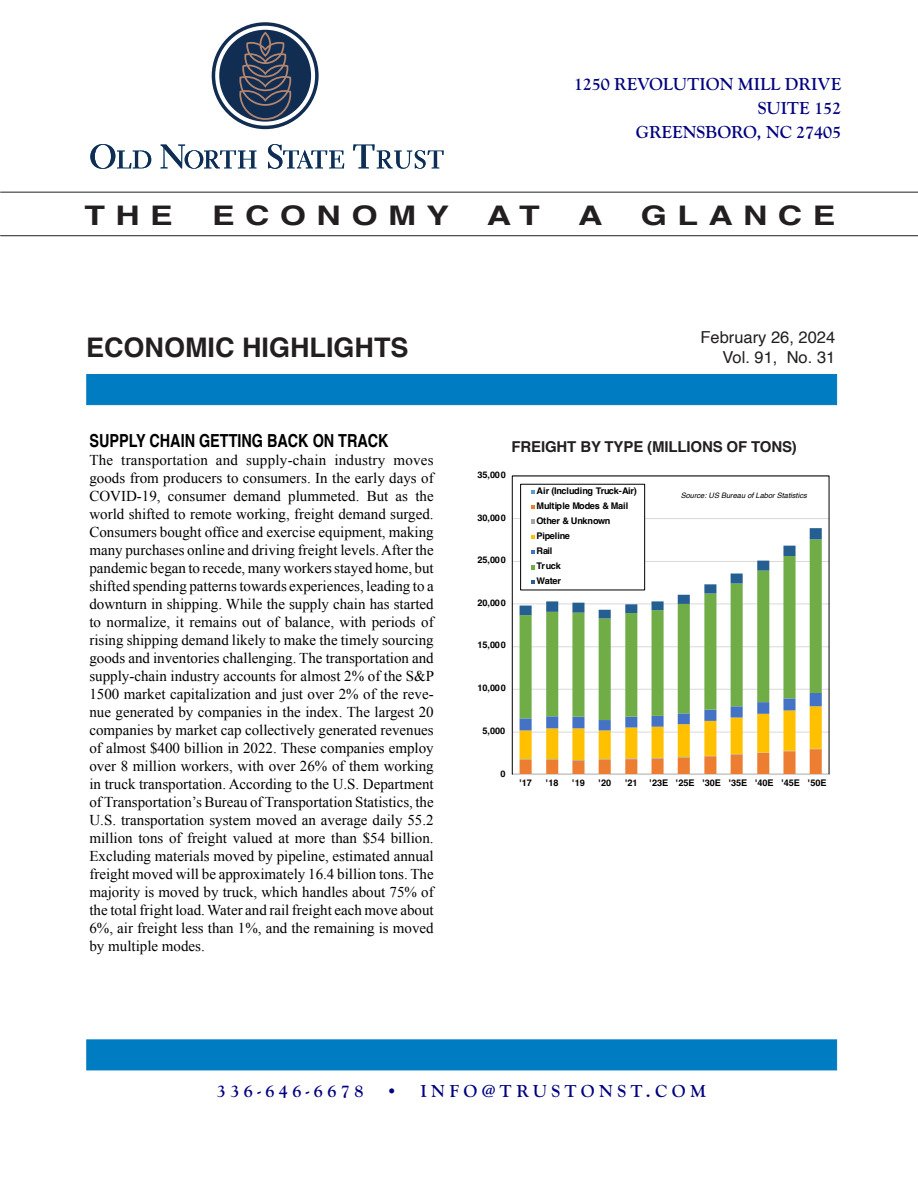
<style>
.page{position:relative;width:918px;height:1188px;background:#fff}
.page>*{position:absolute;margin:0;border:0;box-sizing:border-box;transform-origin:0 0}
.ALL_REPORTS_Header{font:700 27px "Helvetica";color:#231f20}
.ALL_REPORTS_Header-2{font:700 27px "Helvetica";color:#231f20;scale:1.25 1}
.ALL_REPORTS_Header-3{font:700 27px "Helvetica";letter-spacing:.31em;color:#231f20;scale:1.25 1}
.t1{font:700 18px "Goudy Old Sty";color:#00007f}
.t2{font:700 18px "Goudy Old Sty";letter-spacing:.25em;color:#00007f}
.Story_Head{font:700 18px "Helvetica";color:#000;scale:.8 1}
.t3{font:16.5px "Helvetica";color:#231f20}
.Summary_Text{font:15px/18px "Times New Roman";color:#000;text-align:justify}
.Chart_Header{font:700 15px "Helvetica";letter-spacing:-.01em;color:#231f20}
.t4{font:700 11.7px "Helvetica";color:#000}
.t5{font:700 9.15px/15px "Helvetica";letter-spacing:-.01em;color:#000}
.t6{font:italic 7.5px "Helvetica";color:#000}
</style>
<div class="page">
<hr style="left:0;top:235px;width:918px;height:1px;background:#231f20">
<hr style="left:0;top:192px;width:918px;height:1px;background:#231f20">
<div style="left:86px;top:374px;width:751px;height:31px;background:#007cc2;border:1px solid #007cc2"></div>
<div style="left:86px;top:1040px;width:751px;height:30px;background:#007cc2"></div>
<hr style="left:512px;top:732px;width:317px;height:1px;background:#d9d9d9">
<hr style="left:512px;top:689px;width:317px;height:1px;background:#d9d9d9">
<hr style="left:512px;top:646px;width:317px;height:1px;background:#d9d9d9">
<hr style="left:512px;top:604px;width:317px;height:1px;background:#d9d9d9">
<hr style="left:512px;top:561px;width:317px;height:1px;background:#d9d9d9">
<hr style="left:512px;top:518px;width:317px;height:1px;background:#d9d9d9">
<svg style="left:520px;top:720px;width:302px;height:54px"></svg>
<svg style="left:520px;top:618px;width:302px;height:102px"></svg>
<hr style="left:512px;top:774px;width:317px;height:1px;background:#d9d9d9">
<div style="left:521px;top:484px;width:124px;height:106px;background:#fff"></div>
<div style="left:520px;top:484px;width:125px;height:106px;border:1px solid #000"></div>
<svg style="left:531px;top:490px;width:4px;height:4px"></svg>
<svg style="left:531px;top:505px;width:4px;height:4px"></svg>
<svg style="left:520px;top:520px;width:302px;height:98px"></svg>
<svg style="left:212px;top:22px;width:107px;height:107px"></svg>
<svg style="left:90px;top:144px;width:61px;height:25px"></svg>
<svg style="left:161px;top:145px;width:95px;height:24px"></svg>
<svg style="left:268px;top:144px;width:76px;height:25px"></svg>
<svg style="left:353px;top:144px;width:91px;height:25px"></svg>
<p class="t1" style="left:574px;top:74px;width:269px">1250 REVOLUTION MILL DRIVE</p>
<p class="t1" style="left:758px;top:98px;width:85px">SUITE 152</p>
<p class="t1" style="left:636px;top:122px;width:207px">GREENSBORO, NC 27405</p>
<p class="ALL_REPORTS_Header-2" style="left:84px;top:199px;width:72px">THE</p>
<p class="ALL_REPORTS_Header-3" style="left:212px;top:199px;width:191px">ECONOMY</p>
<p class="ALL_REPORTS_Header-2" style="left:487px;top:199px;width:44px">AT</p>
<p class="ALL_REPORTS_Header-2" style="left:578px;top:199px;width:21px">A</p>
<p class="ALL_REPORTS_Header-2" style="left:641px;top:199px;width:157px">GLANCE</p>
<p class="ALL_REPORTS_Header" style="left:86px;top:331px;width:324px">ECONOMIC HIGHLIGHTS</p>
<p class="Story_Head" style="left:89px;top:429px;width:376px">SUPPLY CHAIN GETTING BACK ON TRACK</p>
<p class="Summary_Text" style="left:89px;top:450px;width:346px">The transportation and supply-chain industry moves goods from producers to consumers. In the early days of COVID-19, consumer demand plummeted. But as the world shifted to remote working, freight demand surged.<br>Consumers bought office and exercise equipment, making many purchases online and driving freight levels. After the pandemic began to recede, many workers stayed home, but shifted spending patterns towards experiences, leading to a downturn in shipping. While the supply chain has started to normalize, it remains out of balance, with periods of rising shipping demand likely to make the timely sourcing goods and inventories challenging. The transportation and supply-chain industry accounts for almost 2% of the S&amp;P 1500 market capitalization and just over 2% of the reve&shy;nue generated by companies in the index. The largest 20 companies by market cap collectively generated revenues of almost $400 billion in 2022. These companies employ over 8 million workers, with over 26% of them working in truck transportation. According to the U.S. Department of Transportation’s Bureau of Transportation Statistics, the U.S. transportation system moved an average daily 55.2 million tons of freight valued at more than $54 billion.<br>Excluding materials moved by pipeline, estimated annual freight moved will be approximately 16.4 billion tons. The majority is moved by truck, which handles about 75% of the total fright load. Water and rail freight each move about 6%, air freight less than 1%, and the remaining is moved by multiple modes.</p>
<p class="t3" style="left:701px;top:325px;width:136px">February 26, 2024</p>
<p class="t3" style="left:723px;top:344px;width:114px">Vol. 91, No. 31</p>
<p class="t4" style="left:569px;top:432px;width:188px">Freight by Type (Millions of Tons)</p>
<p class="Chart_Header" style="left:512px;top:438px;width:287px">FREIGHT BY TYPE (MILLIONS OF TONS)</p>
<p class="t5" style="left:478px;top:469px;width:30px">35,000</p>
<p class="t5" style="left:478px;top:511px;width:30px">30,000</p>
<p class="t5" style="left:478px;top:553px;width:30px">25,000</p>
<p class="t5" style="left:478px;top:596px;width:30px">20,000</p>
<p class="t5" style="left:478px;top:639px;width:30px">15,000</p>
<p class="t5" style="left:478px;top:682px;width:30px">10,000</p>
<p class="t5" style="left:483px;top:724px;width:24px">5,000</p>
<p class="t5" style="left:500px;top:767px;width:7px">0</p>
<p class="t5" style="left:537px;top:484px;width:102px">Air (Including Truck-Air)<br>Multiple Modes &amp; Mail<br>Other &amp; Unknown<br>Pipeline<br>Rail<br>Truck<br>Water</p>
<p class="t6" style="left:681px;top:489px;width:128px">Source: US Bureau of Labor Statistics</p>
<p class="t5" style="left:519px;top:776px;width:14px">'17</p>
<p class="t5" style="left:546px;top:776px;width:14px">'18</p>
<p class="t5" style="left:572px;top:776px;width:14px">'19</p>
<p class="t5" style="left:599px;top:776px;width:14px">'20</p>
<p class="t5" style="left:625px;top:776px;width:14px">'21</p>
<p class="t5" style="left:650px;top:776px;width:178px">'23E '25E '30E '35E '40E '45E '50E</p>
<p class="t2" style="left:217px;top:1081px;width:148px">336-646-6678</p>
<p class="t2" style="left:386px;top:1081px;width:322px">• INFO@TRUSTONST.COM</p>
</div>
